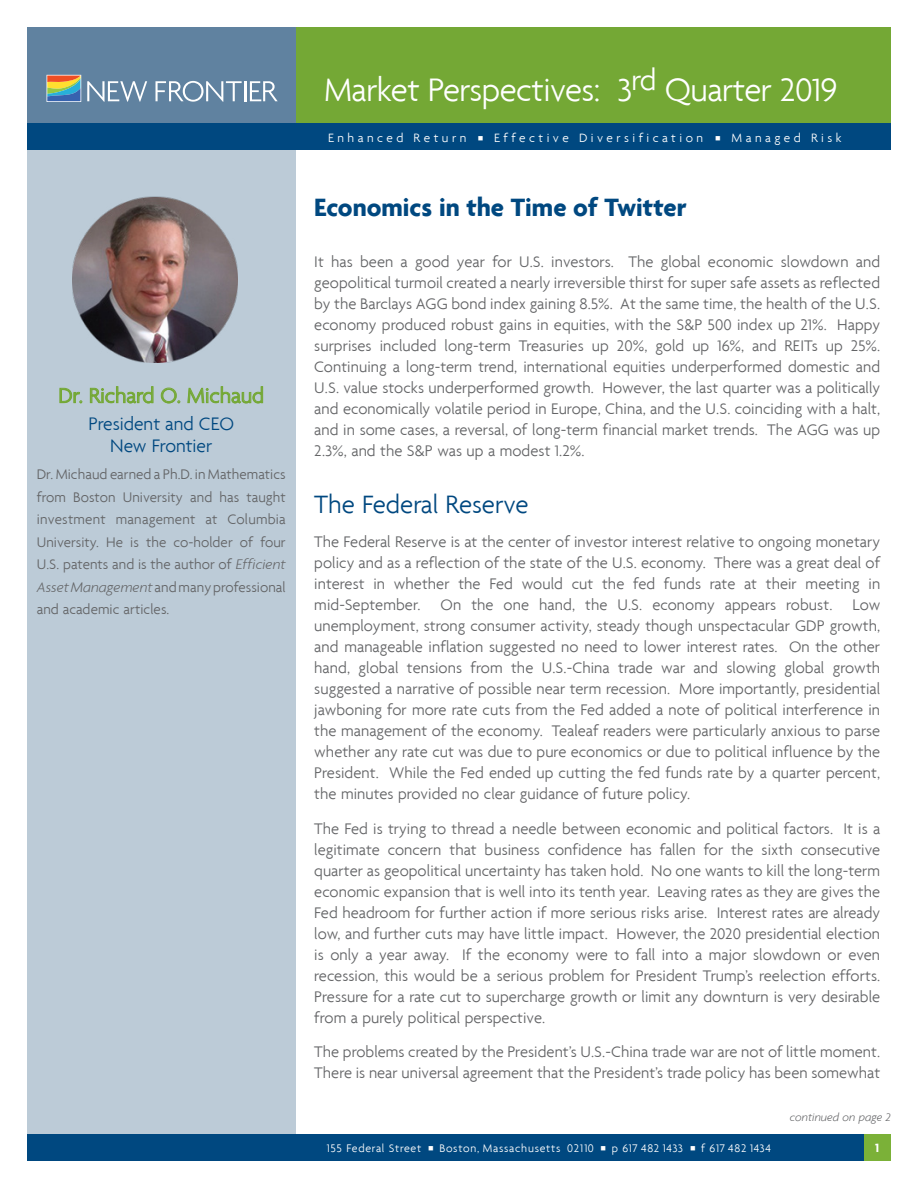
<style>
.page{position:relative;width:918px;height:1188px;background:#fff}
.page>*{position:absolute;margin:0;border:0;box-sizing:border-box;transform-origin:0 0}
.t1{font:300 34.95px "Agenda";letter-spacing:-.015em;color:#fff}
.t2{font:700 27px "Agenda";color:#004880}
.t3{font:300 27px "Agenda";color:#004880}
.t4{font:300 22.5px "Agenda";color:#74a835}
.t5{font:300 19.5px/22.5px "Agenda";color:#004880;text-align:center}
.t6{font:300 16.5px/21px "Agenda";letter-spacing:.005em;color:#636466;text-align:justify}
.t7{font:300 15px/22.5px "Agenda";letter-spacing:.005em;color:#636466;text-align:justify}
.t8{font:300 13.05px "Agenda";letter-spacing:.265em;color:#fff}
.t9{font:700 12.75px "Agenda";color:#fff}
.t10{font:italic 300 12px "Agenda";letter-spacing:.005em;color:#636466}
.t11{font:300 11.85px "Agenda";letter-spacing:.065em;color:#fff}
.s1{font-style:italic}
</style>
<div class="page">
<div style="left:27px;top:123px;width:268px;height:1038px;background:#bccbd7"></div>
<div style="left:27px;top:1134px;width:864px;height:27px;background:#004880"></div>
<div style="left:864px;top:1134px;width:27px;height:27px;background:#7bb138"></div>
<div style="left:27px;top:27px;width:864px;height:97px;background:#74a835"></div>
<div style="left:27px;top:27px;width:268px;height:108px;background:#6082a0"></div>
<div style="left:27px;top:123px;width:864px;height:27px;background:#004880"></div>
<div style="left:47px;top:75px;width:34px;height:27px;border:1px solid #fff"></div>
<svg style="left:87px;top:81px;width:60px;height:21px"></svg>
<svg style="left:156px;top:81px;width:86px;height:21px"></svg>
<hr style="left:244px;top:81px;width:2px;height:20px;background:#fff">
<svg style="left:250px;top:81px;width:28px;height:20px"></svg>
<svg style="left:47px;top:76px;width:33px;height:25px"></svg>
<svg style="left:60px;top:388px;width:23px;height:15px"></svg>
<svg style="left:90px;top:386px;width:63px;height:18px"></svg>
<svg style="left:161px;top:388px;width:20px;height:15px"></svg>
<svg style="left:187px;top:386px;width:76px;height:18px"></svg>
<img style="left:72px;top:197px;width:166px;height:166px">
<h3 class="t4" style="left:58px;top:382px;width:207px">Dr. Richard O. Michaud</h3>
<p class="t5" style="left:88px;top:412px;width:147px">President and CEO<br>New Frontier</p>
<p class="t7" style="left:37px;top:463px;width:250px">Dr. Michaud earned a Ph.D. in Mathematics from Boston University and has taught investment management at Columbia University. He is the co-holder of four U.S. patents and is the author of <span class="s1">Efficient Asset Management</span> and many professional and academic articles.</p>
<h1 class="t1" style="left:324px;top:69px;width:515px">Market Perspectives: 3<sup>rd</sup> Quarter 2019</h1>
<p class="t8" style="left:328px;top:130px;width:140px">Enhanced Return</p>
<p class="t8" style="left:494px;top:130px;width:210px">Effective Diversification</p>
<p class="t8" style="left:732px;top:130px;width:111px">Managed Risk</p>
<h2 class="t2" style="left:314px;top:191px;width:374px">Economics in the Time of Twitter</h2>
<p class="t6" style="left:314px;top:251px;width:567px">It has been a good year for U.S. investors. The global economic slowdown and geopolitical turmoil created a nearly irreversible thirst for super safe assets as reflected by the Barclays AGG bond index gaining 8.5%. At the same time, the health of the U.S. economy produced robust gains in equities, with the S&amp;P 500 index up 21%. Happy surprises included long-term Treasuries up 20%, gold up 16%, and REITs up 25%.<br>Continuing a long-term trend, international equities underperformed domestic and U.S. value stocks underperformed growth. However, the last quarter was a politically and economically volatile period in Europe, China, and the U.S. coinciding with a halt, and in some cases, a reversal, of long-term financial market trends. The AGG was up 2.3%, and the S&amp;P was up a modest 1.2%.</p>
<h2 class="t3" style="left:314px;top:488px;width:216px">The Federal Reserve</h2>
<p class="t6" style="left:314px;top:531px;width:568px">The Federal Reserve is at the center of investor interest relative to ongoing monetary policy and as a reflection of the state of the U.S. economy. There was a great deal of interest in whether the Fed would cut the fed funds rate at their meeting in mid-September. On the one hand, the U.S. economy appears robust. Low unemployment, strong consumer activity, steady though unspectacular GDP growth, and manageable inflation suggested no need to lower interest rates. On the other hand, global tensions from the U.S.-China trade war and slowing global growth suggested a narrative of possible near term recession. More importantly, presidential jawboning for more rate cuts from the Fed added a note of political interference in the management of the economy. Tealeaf readers were particularly anxious to parse whether any rate cut was due to pure economics or due to political influence by the President. While the Fed ended up cutting the fed funds rate by a quarter percent, the minutes provided no clear guidance of future policy.</p>
<p class="t6" style="left:314px;top:818px;width:567px">The Fed is trying to thread a needle between economic and political factors. It is a legitimate concern that business confidence has fallen for the sixth consecutive quarter as geopolitical uncertainty has taken hold. No one wants to kill the long-term economic expansion that is well into its tenth year. Leaving rates as they are gives the Fed headroom for further action if more serious risks arise. Interest rates are already low, and further cuts may have little impact. However, the 2020 presidential election is only a year away. If the economy were to fall into a major slowdown or even recession, this would be a serious problem for President Trump’s reelection efforts.<br>Pressure for a rate cut to supercharge growth or limit any downturn is very desirable from a purely political perspective.</p>
<p class="t6" style="left:314px;top:1041px;width:567px">The problems created by the President’s U.S.-China trade war are not of little moment.<br>There is near universal agreement that the President’s trade policy has been somewhat</p>
<p class="t10" style="left:790px;top:1110px;width:103px">continued on page 2</p>
<p class="t11" style="left:327px;top:1141px;width:96px">155 Federal Street</p>
<p class="t11" style="left:439px;top:1141px;width:156px">Boston, Massachusetts 02110</p>
<p class="t11" style="left:612px;top:1141px;width:73px">p 617 482 1433</p>
<p class="t11" style="left:701px;top:1141px;width:71px">f 617 482 1434</p>
<p class="t9" style="left:875px;top:1140px;width:5px">1</p>
</div>
